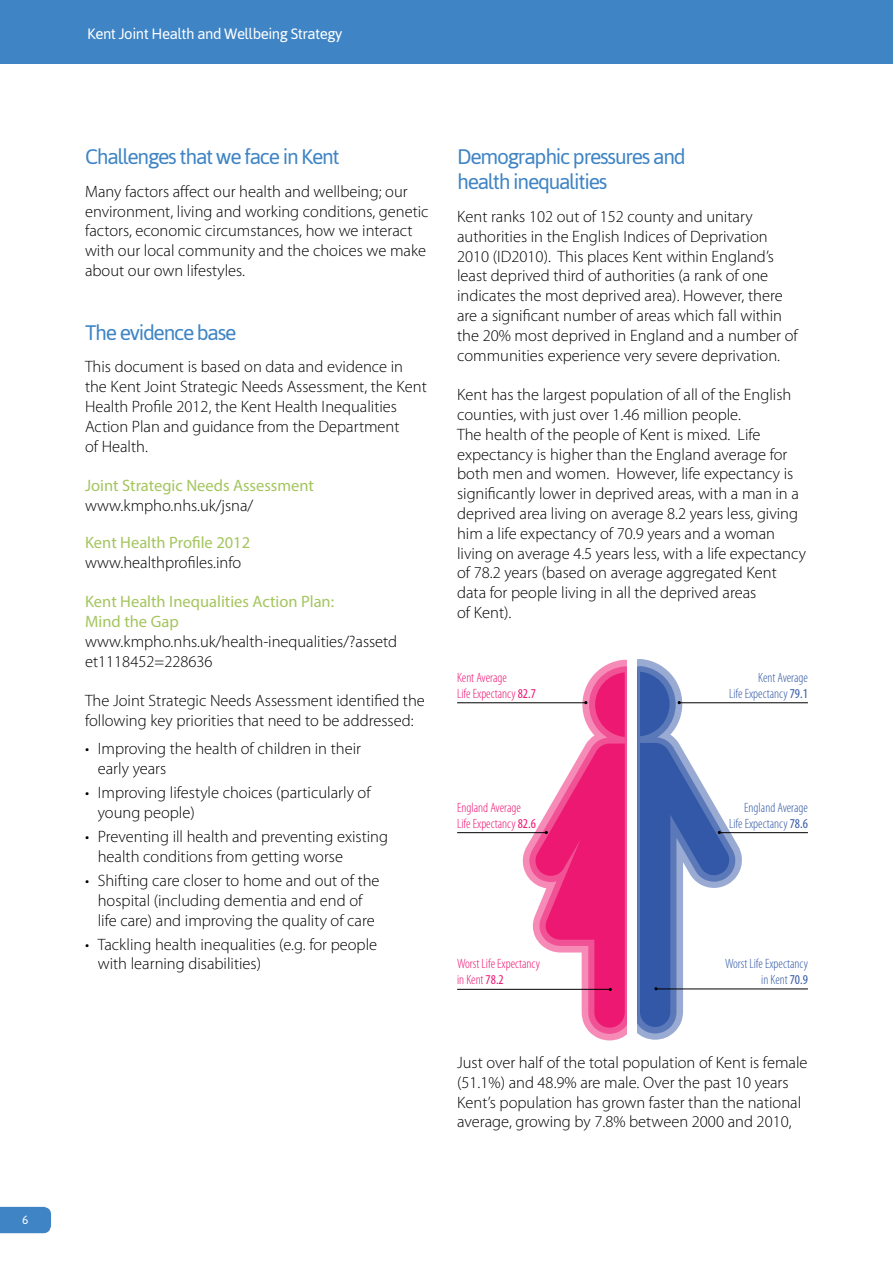
<style>
.page{position:relative;width:893px;height:1263px;background:#fff}
.page>*{position:absolute;margin:0;border:0;box-sizing:border-box;transform-origin:0 0}
.t1{font:21px/25.2px "Asap";letter-spacing:-.06em;color:#3f84c5}
.t2{font:300 16.5px/19.8px "Myriad Pro";color:#000}
.t3{font:16.5px/19.8px "Myriad Pro";color:#a4c55e}
.t4{font:15px "Asap";letter-spacing:-.03em;color:#fff}
.t5{font:300 condensed 13.5px/16.2px "Myriad Pro";color:#3359a6;text-align:right}
.t6{font:300 condensed 13.5px/16.2px "Myriad Pro";color:#eb1572}
.t7{font:12px "Asap";color:#fff}
.s1{font-weight:400}
</style>
<div class="page">
<div style="left:0;top:0;width:893px;height:64px;background:#3f84c5"></div>
<svg style="left:0;top:1207px;width:51px;height:26px"></svg>
<hr style="left:679px;top:702px;width:129px;height:1px;background:#000">
<hr style="left:457px;top:702px;width:129px;height:1px;background:#000">
<hr style="left:457px;top:832px;width:90px;height:1px;background:#000">
<hr style="left:457px;top:989px;width:154px;height:1px;background:#000">
<hr style="left:719px;top:832px;width:89px;height:1px;background:#000">
<hr style="left:656px;top:989px;width:152px;height:1px;background:#000">
<svg style="left:523px;top:659px;width:219px;height:381px"></svg>
<p class="t7" style="left:22px;top:1213px;width:8px">6</p>
<p class="t4" style="left:87px;top:25px;width:257px">Kent Joint Health and Wellbeing Strategy</p>
<p class="t1" style="left:85px;top:144px;width:256px">Challenges that we face in Kent</p>
<p class="t2" style="left:85px;top:182px;width:345px">Many factors affect our health and wellbeing; our environment, living and working conditions, genetic factors, economic circumstances, how we interact with our local community and the choices we make about our own lifestyles.</p>
<p class="t1" style="left:85px;top:320px;width:153px">The evidence base</p>
<p class="t2" style="left:85px;top:357px;width:343px">This document is based on data and evidence in the Kent Joint Strategic Needs Assessment, the Kent Health Profile 2012, the Kent Health Inequalities Action Plan and guidance from the Department<br>of Health.</p>
<p class="t3" style="left:85px;top:475px;width:231px">Joint Strategic Needs Assessment</p>
<p class="t2" style="left:85px;top:496px;width:170px">www.kmpho.nhs.uk/jsna/</p>
<p class="t3" style="left:85px;top:532px;width:167px">Kent Health Profile 2012</p>
<p class="t2" style="left:85px;top:552px;width:158px">www.healthprofiles.info</p>
<p class="t3" style="left:85px;top:591px;width:251px">Kent Health Inequalities Action Plan:<br>Mind the Gap</p>
<p class="t2" style="left:85px;top:632px;width:314px">www.kmpho.nhs.uk/health-inequalities/?assetd et1118452=228636</p>
<p class="t2" style="left:85px;top:691px;width:341px">The Joint Strategic Needs Assessment identified the following key priorities that need to be addressed:</p>
<p class="t2" style="left:98px;top:739px;width:265px;text-indent:-13px">• Improving the health of children in their early years</p>
<p class="t2" style="left:98px;top:783px;width:274px;text-indent:-13px">• Improving lifestyle choices (particularly of young people)</p>
<p class="t2" style="left:98px;top:827px;width:292px;text-indent:-13px">• Preventing ill health and preventing existing health conditions from getting worse</p>
<p class="t2" style="left:85px;top:871px;width:296px;text-align:center">• Shifting care closer to home and out of the hospital (including dementia and end of<br>life care) and improving the quality of care</p>
<p class="t2" style="left:98px;top:934px;width:281px;text-indent:-13px">• Tackling health inequalities (e.g. for people with learning disabilities)</p>
<p class="t1" style="left:457px;top:144px;width:230px">Demographic pressures and health inequalities</p>
<p class="t2" style="left:457px;top:207px;width:342px">Kent ranks 102 out of 152 county and unitary authorities in the English Indices of Deprivation 2010 (ID2010). This places Kent within England’s least deprived third of authorities (a rank of one indicates the most deprived area). However, there are a significant number of areas which fall within the 20% most deprived in England and a number of communities experience very severe deprivation.</p>
<p class="t2" style="left:457px;top:385px;width:350px">Kent has the largest population of all of the English counties, with just over 1.46 million people.<br>The health of the people of Kent is mixed. Life expectancy is higher than the England average for both men and women. However, life expectancy is significantly lower in deprived areas, with a man in a deprived area living on average 8.2 years less, giving him a life expectancy of 70.9 years and a woman living on average 4.5 years less, with a life expectancy of 78.2 years (based on average aggregated Kent data for people living in all the deprived areas<br>of Kent).</p>
<p class="t6" style="left:457px;top:670px;width:80px">Kent Average<br>Life Expectancy <span class="s1">82.7</span></p>
<p class="t5" style="left:729px;top:670px;width:80px">Kent Average<br>Life Expectancy <span class="s1">79.1</span></p>
<p class="t6" style="left:457px;top:799px;width:80px">England Average<br>Life Expectancy <span class="s1">82.6</span></p>
<p class="t5" style="left:729px;top:799px;width:80px">England Average<br>Life Expectancy <span class="s1">78.6</span></p>
<p class="t6" style="left:457px;top:956px;width:84px">Worst Life Expectancy in Kent <span class="s1">78.2</span></p>
<p class="t5" style="left:725px;top:956px;width:84px">Worst Life Expectancy in Kent <span class="s1">70.9</span></p>
<p class="t2" style="left:457px;top:1053px;width:352px">Just over half of the total population of Kent is female (51.1%) and 48.9% are male. Over the past 10 years Kent’s population has grown faster than the national average, growing by 7.8% between 2000 and 2010,</p>
</div>
